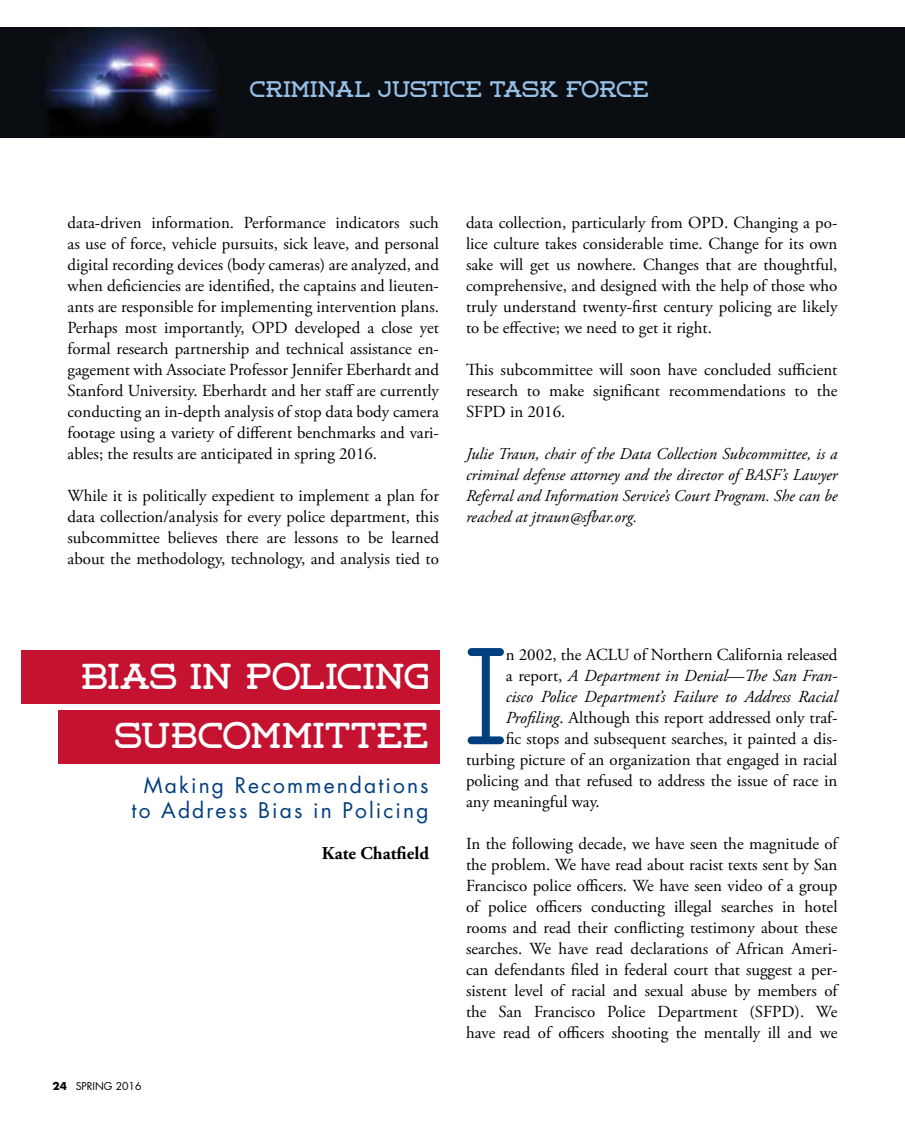
<style>
.page{position:relative;width:905px;height:1134px;background:#fff}
.page>*{position:absolute;margin:0;border:0;box-sizing:border-box;transform-origin:0 0}
.t1{font:137.4px "Weston Light Free";color:#003e7e}
.t2{font:36px/58.5px "Weston Free";color:#fff;text-align:right}
.t3{font:22.5px "Weston Free";color:#96c0e6}
.t4{font:21px/25.2px "Futura";letter-spacing:.1em;color:#003e7e;text-align:center}
.t5{font:700 18px "Adobe Garamond Pro";color:#000}
.t6{font:16.8px/21px "Adobe Garamond Pro";color:#000;text-align:justify}
.t7{font:italic 16.8px "Adobe Garamond Pro";color:#000}
.t8{font:italic 16.5px/21px "Adobe Garamond Pro";color:#000;text-align:justify}
.t9{font:10.5px "Futura Std";color:#000}
.s1{font-weight:700}
.s2{font-style:normal}
.s3{font-style:italic}
</style>
<div class="page">
<img style="left:0;top:27px;width:904px;height:110px">
<div style="left:21px;top:650px;width:418px;height:54px;background:#c41230"></div>
<div style="left:58px;top:710px;width:381px;height:54px;background:#c41230"></div>
<h3 class="t3" style="left:250px;top:76px;width:400px">CRIMINAL JUSTICE TASK FORCE</h3>
<p class="t6" style="left:68px;top:213px;width:373px">data-driven information. Performance indicators such as use of force, vehicle pursuits, sick leave, and personal digital recording devices (body cameras) are analyzed, and when deficiencies are identified, the captains and lieuten&shy;ants are responsible for implementing intervention plans.<br>Perhaps most importantly, OPD developed a close yet formal research partnership and technical assistance en&shy;gagement with Associate Professor Jennifer Eberhardt and Stanford University. Eberhardt and her staff are currently conducting an in-depth analysis of stop data body camera footage using a variety of different benchmarks and vari&shy;ables; the results are anticipated in spring 2016.</p>
<p class="t6" style="left:68px;top:486px;width:373px">While it is politically expedient to implement a plan for data collection/analysis for every police department, this subcommittee believes there are lessons to be learned about the methodology, technology, and analysis tied to</p>
<p class="t6" style="left:466px;top:213px;width:373px">data collection, particularly from OPD. Changing a po&shy;lice culture takes considerable time. Change for its own sake will get us nowhere. Changes that are thoughtful, comprehensive, and designed with the help of those who truly understand twenty-first century policing are likely to be effective; we need to get it right.</p>
<p class="t6" style="left:466px;top:360px;width:373px">This subcommittee will soon have concluded sufficient research to make significant recommendations to the SFPD in 2016.</p>
<p class="t8" style="left:466px;top:444px;width:373px">Julie Traun, chair of the Data Collection Subcommittee, is a criminal defense attorney and the director of BASF’s Lawyer Referral and Information Service’s Court Program. She can be reached at jtraun@sfbar.org.</p>
<h2 class="t2" style="left:81px;top:647px;width:349px">BIAS IN POLICING<br>SUBCOMMITTEE</h2>
<p class="t4" style="left:132px;top:773px;width:298px">Making Recommendations to Address Bias in Policing</p>
<p class="t9" style="left:52px;top:1080px;width:90px"><span class="s1">24</span> SPRING 2016</p>
<p class="t5" style="left:322px;top:843px;width:109px">Kate Chatfield</p>
<h1 class="t1" style="left:466px;top:617px;width:41px">I</h1>
<p class="t6" style="left:505px;top:645px;width:333px">n 2002, the ACLU of Northern California released</p>
<p class="t7" style="left:505px;top:666px;width:333px"><span class="s2">a report,</span> A Department in Denial—The San Fran-</p>
<p class="t7" style="left:505px;top:687px;width:333px">cisco Police Department’s Failure to Address Racial</p>
<p class="t6" style="left:505px;top:708px;width:333px"><span class="s3">Profiling</span>. Although this report addressed only traf-</p>
<p class="t6" style="left:505px;top:729px;width:333px">fic stops and subsequent searches, it painted a dis-</p>
<p class="t6" style="left:466px;top:750px;width:373px">turbing picture of an organization that engaged in racial</p>
<p class="t6" style="left:466px;top:771px;width:373px">policing and that refused to address the issue of race in</p>
<p class="t6" style="left:466px;top:792px;width:135px">any meaningful way.</p>
<p class="t6" style="left:466px;top:834px;width:373px">In the following decade, we have seen the magnitude of the problem. We have read about racist texts sent by San Francisco police officers. We have seen video of a group of police officers conducting illegal searches in hotel rooms and read their conflicting testimony about these searches. We have read declarations of African Ameri&shy;can defendants filed in federal court that suggest a per&shy;sistent level of racial and sexual abuse by members of the San Francisco Police Department (SFPD). We have read of officers shooting the mentally ill and we</p>
</div>
